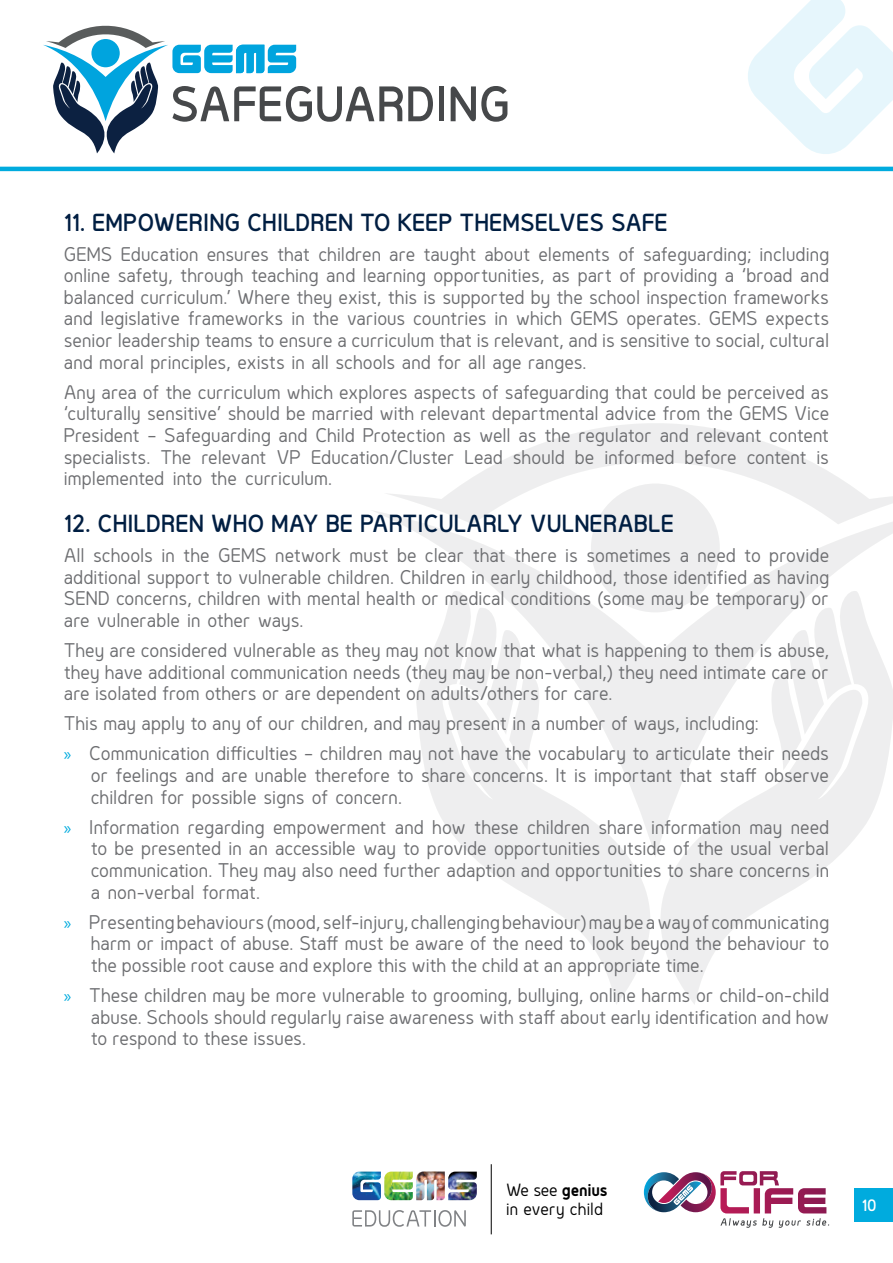
<style>
.page{position:relative;width:893px;height:1263px;background:#fff}
.page>*{position:absolute;margin:0;border:0;box-sizing:border-box;transform-origin:0 0}
.t1{font:600 22.5px "Genius";color:#001e42}
.t2{font:18px/21.6px "Genius";color:#6d6e71;text-align:justify}
.t3{font:16.05px/19.2px "Genius";letter-spacing:.01em;color:#000}
.t4{font:600 15px "Genius";color:#fff}
.s1{font-family:"Myriad Pro";color:#00abde}
.s2{font-weight:700}
</style>
<div class="page">
<div style="left:439px;top:86px;width:5px;height:35px;background:#46484a"></div>
<svg style="left:451px;top:86px;width:56px;height:36px"></svg>
<svg style="left:43px;top:26px;width:390px;height:127px"></svg>
<hr style="left:0;top:167px;width:893px;height:4px;background:#00abde">
<svg style="left:389px;top:423px;width:504px;height:87px"></svg>
<svg style="left:374px;top:510px;width:519px;height:79px"></svg>
<svg style="left:416px;top:589px;width:216px;height:415px;fill:#efefef"></svg>
<svg style="left:632px;top:589px;width:261px;height:415px;fill:#eeeeef"></svg>
<svg style="left:748px;top:0;width:145px;height:154px"></svg>
<div style="left:854px;top:1188px;width:39px;height:34px;background:#00abde"></div>
<img style="left:352px;top:1171px;width:29px;height:29px">
<img style="left:448px;top:1171px;width:29px;height:29px">
<img style="left:416px;top:1175px;width:29px;height:25px">
<svg style="left:416px;top:1181px;width:20px;height:19px"></svg>
<svg style="left:417px;top:1171px;width:28px;height:4px"></svg>
<svg style="left:352px;top:1210px;width:114px;height:17px"></svg>
<img style="left:384px;top:1171px;width:29px;height:29px">
<hr style="left:491px;top:1164px;width:1px;height:70px;background:#000">
<svg style="left:644px;top:1171px;width:185px;height:57px"></svg>
<p class="t1" style="left:64px;top:208px;width:606px">11. EMPOWERING CHILDREN TO KEEP THEMSELVES SAFE</p>
<p class="t2" style="left:64px;top:243px;width:767px">GEMS Education ensures that children are taught about elements of safeguarding; including online safety, through teaching and learning opportunities, as part of providing a ‘broad and balanced curriculum.’ Where they exist, this is supported by the school inspection frameworks and legislative frameworks in the various countries in which GEMS operates. GEMS expects senior leadership teams to ensure a curriculum that is relevant, and is sensitive to social, cultural and moral principles, exists in all schools and for all age ranges.</p>
<p class="t2" style="left:64px;top:381px;width:767px">Any area of the curriculum which explores aspects of safeguarding that could be perceived as ‘culturally sensitive’ should be married with relevant departmental advice from the GEMS Vice President – Safeguarding and Child Protection as well as the regulator and relevant content specialists. The relevant VP Education/Cluster Lead should be informed before content is implemented into the curriculum.</p>
<p class="t1" style="left:64px;top:509px;width:612px">12. CHILDREN WHO MAY BE PARTICULARLY VULNERABLE</p>
<p class="t2" style="left:64px;top:544px;width:767px">All schools in the GEMS network must be clear that there is sometimes a need to provide additional support to vulnerable children. Children in early childhood, those identified as having SEND concerns, children with mental health or medical conditions (some may be temporary) or are vulnerable in other ways.</p>
<p class="t2" style="left:64px;top:639px;width:767px">They are considered vulnerable as they may not know that what is happening to them is abuse, they have additional communication needs (they may be non-verbal,) they need intimate care or are isolated from others or are dependent on adults/others for care.</p>
<p class="t2" style="left:64px;top:708px;width:767px;line-height:30.2px">This may apply to any of our children, and may present in a number of ways, including:<br><span class="s1">»</span> Communication difficulties – children may not have the vocabulary to articulate their needs</p>
<p class="t2" style="left:91px;top:764px;width:740px">or feelings and are unable therefore to share concerns. It is important that staff observe children for possible signs of concern.</p>
<p class="t2" style="left:91px;top:816px;width:740px;text-indent:-27px"><span class="s1">»</span> Information regarding empowerment and how these children share information may need to be presented in an accessible way to provide opportunities outside of the usual verbal communication. They may also need further adaption and opportunities to share concerns in a non-verbal format.</p>
<p class="t2" style="left:91px;top:911px;width:740px;text-indent:-27px"><span class="s1">»</span> Presenting behaviours (mood, self-injury, challenging behaviour) may be a way of communicating harm or impact of abuse. Staff must be aware of the need to look beyond the behaviour to the possible root cause and explore this with the child at an appropriate time.</p>
<p class="t2" style="left:91px;top:984px;width:740px;text-indent:-27px"><span class="s1">»</span> These children may be more vulnerable to grooming, bullying, online harms or child-on-child abuse. Schools should regularly raise awareness with staff about early identification and how to respond to these issues.</p>
<p class="t3" style="left:506px;top:1180px;width:103px">We see <span class="s2">genius </span>in every child</p>
<p class="t4" style="left:862px;top:1195px;width:16px">10</p>
</div>
